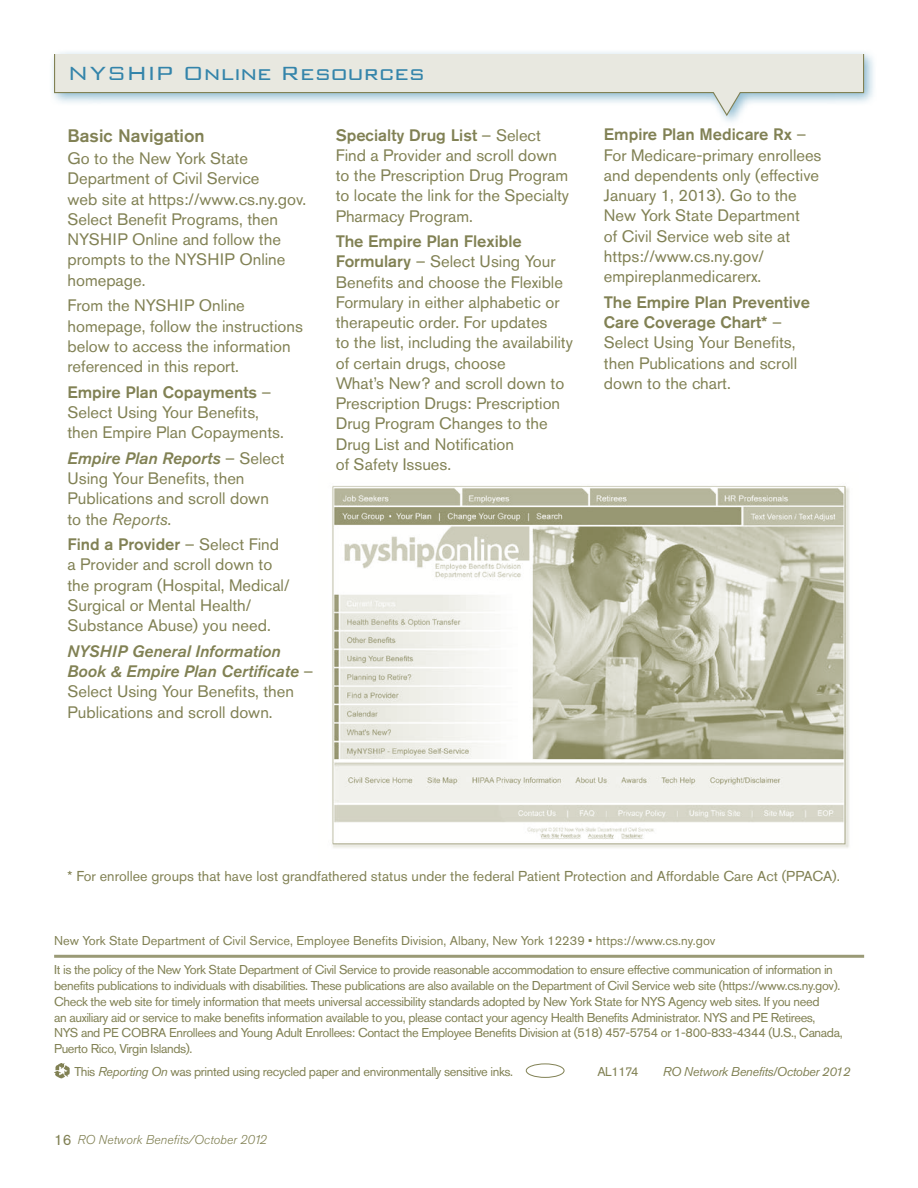
<style>
.page{position:relative;width:918px;height:1188px;background:#fff}
.page>*{position:absolute;margin:0;border:0;box-sizing:border-box;transform-origin:0 0}
.t1{font:300 25.5px "Bank Gothic";letter-spacing:-.025em;color:#3384aa}
.t2{font:500 18px "Akzidenz Grotesk Std";color:#818154}
.t3{font:16.5px/20.2px "Akzidenz Grotesk Std";color:#818154}
.t4{font:14.25px "Akzidenz Grotesk Std";color:#818154}
.t5{font:12.75px/15.8px "Akzidenz Grotesk Std";letter-spacing:-.03em;color:#818154}
.t6{font:12.75px "Akzidenz Grotesk Std";color:#818154}
.t7{font:italic 300 12.75px "Akzidenz Grotesk Std";color:#818154}
.t8{font:italic 12.75px "Akzidenz Grotesk Std";letter-spacing:-.03em;color:#818154}
.s1{font-weight:500}
.s2{font-weight:500;font-style:italic}
.s3{font-style:italic}
.s4{font-weight:400;font-style:normal;font-size:15px}
</style>
<div class="page">
<img style="left:54px;top:1063px;width:16px;height:16px">
<div style="left:526px;top:1064px;width:38px;height:14px;border:1px solid #818154;border-radius:50%"></div>
<hr style="left:54px;top:955px;width:810px;height:3px;background:#9a9a76">
<div style="left:48px;top:48px;width:830px;height:80px;background:#3384aa;opacity:.55"></div>
<svg style="left:53px;top:53px;width:812px;height:64px"></svg>
<img style="left:332px;top:485px;width:518px;height:363px">
<h1 class="t1" style="left:68px;top:54px;width:359px">NYSHIP Online Resources</h1>
<p class="t2" style="left:68px;top:124px;width:139px">Basic Navigation</p>
<p class="t3" style="left:68px;top:148px;width:240px">Go to the New York State<br>Department of Civil Service<br>web site at https://www.cs.ny.gov.<br>Select Benefit Programs, then<br>NYSHIP Online and follow the prompts to the NYSHIP Online homepage.</p>
<p class="t3" style="left:68px;top:295px;width:237px">From the NYSHIP Online homepage, follow the instructions below to access the information referenced in this report.</p>
<p class="t3" style="left:68px;top:382px;width:218px"><span class="s1">Empire Plan Copayments</span> –<br>Select Using Your Benefits, then Empire Plan Copayments.</p>
<p class="t3" style="left:68px;top:448px;width:219px"><span class="s2">Empire Plan Reports</span> – Select<br>Using Your Benefits, then<br>Publications and scroll down to the <span class="s3">Reports</span>.</p>
<p class="t3" style="left:68px;top:534px;width:224px"><span class="s1">Find a Provider</span> – Select Find a Provider and scroll down to the program (Hospital, Medical/<br>Surgical or Mental Health/<br>Substance Abuse) you need.</p>
<p class="t3" style="left:68px;top:641px;width:247px"><span class="s2">NYSHIP General Information<br>Book &amp; Empire Plan Certificate</span> –<br>Select Using Your Benefits, then<br>Publications and scroll down.</p>
<p class="t3" style="left:336px;top:125px;width:235px"><span class="s1">Specialty Drug List</span> – Select<br>Find a Provider and scroll down to the Prescription Drug Program to locate the link for the Specialty<br>Pharmacy Program.</p>
<p class="t3" style="left:336px;top:231px;width:239px"><span class="s1">The Empire Plan Flexible<br>Formulary</span> – Select Using Your<br>Benefits and choose the Flexible<br>Formulary in either alphabetic or therapeutic order. For updates<br>to the list, including the availability of certain drugs, choose<br>What’s New? and scroll down to<br>Prescription Drugs: Prescription<br>Drug Program Changes to the<br>Drug List and Notification<br>of Safety Issues.</p>
<p class="t3" style="left:604px;top:125px;width:219px"><span class="s1">Empire Plan Medicare Rx</span> –<br>For Medicare-primary enrollees and dependents only (effective<br>January 1, 2013). Go to the<br>New York State Department<br>of Civil Service web site at https://www.cs.ny.gov/ empireplanmedicarerx.</p>
<p class="t3" style="left:604px;top:292px;width:208px"><span class="s1">The Empire Plan Preventive<br>Care Coverage Chart*</span> –<br>Select Using Your Benefits, then Publications and scroll down to the chart.</p>
<p class="t4" style="left:68px;top:868px;width:774px">* For enrollee groups that have lost grandfathered status under the federal Patient Protection and Affordable Care Act (PPACA).</p>
<p class="t6" style="left:54px;top:933px;width:663px">New York State Department of Civil Service, Employee Benefits Division, Albany, New York 12239 • https://www.cs.ny.gov</p>
<p class="t5" style="left:54px;top:962px;width:790px">It is the policy of the New York State Department of Civil Service to provide reasonable accommodation to ensure effective communication of information in benefits publications to individuals with disabilities. These publications are also available on the Department of Civil Service web site (https://www.cs.ny.gov).<br>Check the web site for timely information that meets universal accessibility standards adopted by New York State for NYS Agency web sites. If you need<br>an auxiliary aid or service to make benefits information available to you, please contact your agency Health Benefits Administrator. NYS and PE Retirees, NYS and PE COBRA Enrollees and Young Adult Enrollees: Contact the Employee Benefits Division at (518) 457-5754 or 1-800-833-4344 (U.S., Canada, Puerto Rico, Virgin Islands).</p>
<p class="t5" style="left:75px;top:1064px;width:440px">This <span class="s3">Reporting On</span> was printed using recycled paper and environmentally sensitive inks.</p>
<p class="t5" style="left:597px;top:1064px;width:43px">AL1174</p>
<p class="t8" style="left:663px;top:1064px;width:189px">RO Network Benefits/October 2012</p>
<p class="t7" style="left:54px;top:1132px;width:214px"><span class="s4">16</span> RO Network Benefits/October 2012</p>
</div>
